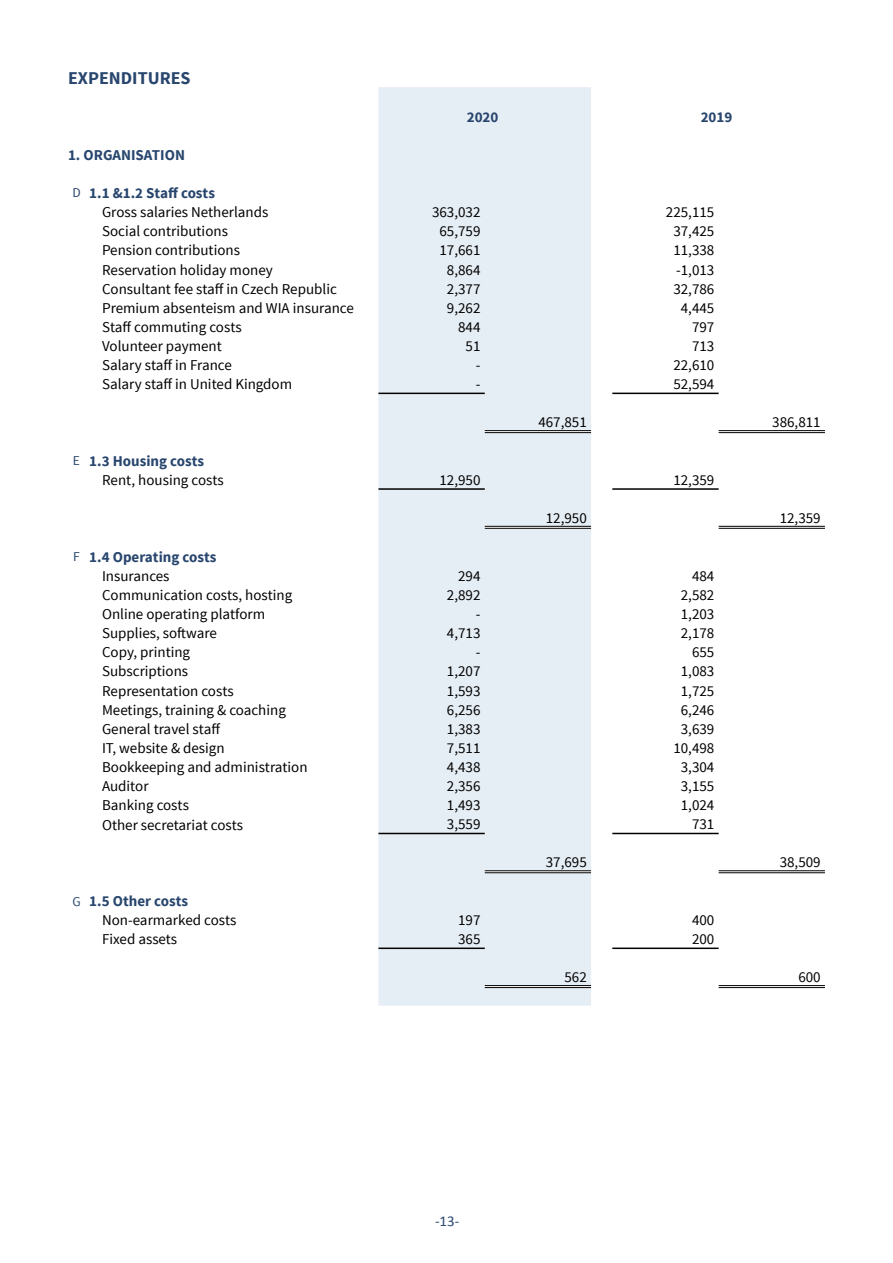
<style>
.page{position:relative;width:893px;height:1263px;background:#fff}
.page>*{position:absolute;margin:0;border:0;box-sizing:border-box;transform-origin:0 0}
.t1{font:700 18px "Source Sans Pro";color:#28466e}
.t2{font:15px/19.2px "Source Sans Pro";color:#000}
.t3{font:700 15px/19.2px "Source Sans Pro";color:#28466e}
.t4{font:15px "Calibri";color:#28466e}
.s1{font-size:13.5px;color:#28466e}
.s2{font-weight:700;color:#28466e}
.s3{font-weight:400;font-size:13.5px}
.s4{font-weight:400;color:#000}
</style>
<div class="page">
<div style="left:378px;top:87px;width:213px;height:919px;background:#e6eef5"></div>
<hr style="left:485px;top:430px;width:106px;height:3px;background:#fff">
<hr style="left:485px;top:526px;width:106px;height:3px;background:#fff">
<hr style="left:485px;top:870px;width:106px;height:3px;background:#fff">
<hr style="left:485px;top:985px;width:106px;height:3px;background:#fff">
<hr style="left:378px;top:393px;width:107px;height:1px;background:#000">
<hr style="left:612px;top:393px;width:107px;height:1px;background:#000">
<hr style="left:485px;top:430px;width:106px;height:1px;background:#000">
<hr style="left:485px;top:432px;width:106px;height:1px;background:#000">
<hr style="left:719px;top:430px;width:106px;height:1px;background:#000">
<hr style="left:719px;top:432px;width:106px;height:1px;background:#000">
<hr style="left:378px;top:488px;width:107px;height:2px;background:#000">
<hr style="left:612px;top:488px;width:107px;height:2px;background:#000">
<hr style="left:485px;top:526px;width:106px;height:1px;background:#000">
<hr style="left:485px;top:528px;width:106px;height:1px;background:#000">
<hr style="left:719px;top:526px;width:106px;height:1px;background:#000">
<hr style="left:719px;top:528px;width:106px;height:1px;background:#000">
<hr style="left:378px;top:833px;width:107px;height:1px;background:#000">
<hr style="left:612px;top:833px;width:107px;height:1px;background:#000">
<hr style="left:485px;top:870px;width:106px;height:1px;background:#000">
<hr style="left:485px;top:872px;width:106px;height:1px;background:#000">
<hr style="left:719px;top:870px;width:106px;height:1px;background:#000">
<hr style="left:719px;top:872px;width:106px;height:1px;background:#000">
<hr style="left:378px;top:947px;width:107px;height:2px;background:#000">
<hr style="left:612px;top:947px;width:107px;height:2px;background:#000">
<hr style="left:485px;top:985px;width:106px;height:1px;background:#000">
<hr style="left:485px;top:987px;width:106px;height:1px;background:#000">
<hr style="left:719px;top:985px;width:106px;height:1px;background:#000">
<hr style="left:719px;top:987px;width:106px;height:1px;background:#000">
<p class="t1" style="left:68px;top:67px;width:124px">EXPENDITURES</p>
<p class="t3" style="left:68px;top:146px;width:118px">1. ORGANISATION</p>
<p class="t2" style="left:102px;top:184px;width:168px;text-indent:-30px"><span class="s1">D</span> <span class="s2">1.1 &amp;1.2 Staff costs<br></span>Gross salaries Netherlands</p>
<p class="t3" style="left:467px;top:107px;width:33px">2020</p>
<p class="t3" style="left:701px;top:107px;width:33px">2019</p>
<p class="t2" style="left:432px;top:203px;width:50px">363,032</p>
<p class="t2" style="left:666px;top:203px;width:50px">225,115</p>
<p class="t2" style="left:102px;top:222px;width:127px">Social contributions</p>
<p class="t2" style="left:439px;top:222px;width:43px">65,759</p>
<p class="t2" style="left:673px;top:222px;width:43px">37,425</p>
<p class="t2" style="left:102px;top:241px;width:139px">Pension contributions</p>
<p class="t2" style="left:439px;top:241px;width:43px">17,661</p>
<p class="t2" style="left:673px;top:241px;width:43px">11,338</p>
<p class="t2" style="left:102px;top:260px;width:172px">Reservation holiday money</p>
<p class="t2" style="left:447px;top:260px;width:35px">8,864</p>
<p class="t2" style="left:676px;top:260px;width:40px">-1,013</p>
<p class="t2" style="left:102px;top:279px;width:236px">Consultant fee staff in Czech Republic</p>
<p class="t2" style="left:447px;top:279px;width:35px">2,377</p>
<p class="t2" style="left:673px;top:279px;width:43px">32,786</p>
<p class="t2" style="left:102px;top:299px;width:253px">Premium absenteism and WIA insurance</p>
<p class="t2" style="left:447px;top:299px;width:35px">9,262</p>
<p class="t2" style="left:681px;top:299px;width:35px">4,445</p>
<p class="t2" style="left:102px;top:318px;width:141px">Staff commuting costs</p>
<p class="t2" style="left:458px;top:318px;width:24px">844</p>
<p class="t2" style="left:692px;top:318px;width:24px">797</p>
<p class="t2" style="left:102px;top:337px;width:121px">Volunteer payment</p>
<p class="t2" style="left:466px;top:337px;width:16px">51</p>
<p class="t2" style="left:692px;top:337px;width:24px">713</p>
<p class="t2" style="left:102px;top:356px;width:131px">Salary staff in France</p>
<p class="t2" style="left:476px;top:356px;width:6px">-</p>
<p class="t2" style="left:673px;top:356px;width:43px">22,610</p>
<p class="t2" style="left:102px;top:375px;width:192px">Salary staff in United Kingdom</p>
<p class="t2" style="left:476px;top:375px;width:6px">-</p>
<p class="t2" style="left:673px;top:375px;width:43px">52,594</p>
<p class="t2" style="left:538px;top:413px;width:50px">467,851</p>
<p class="t2" style="left:772px;top:413px;width:50px">386,811</p>
<p class="t2" style="left:102px;top:452px;width:123px;text-indent:-29px"><span class="s1">E</span> <span class="s2">1.3 Housing costs<br></span>Rent, housing costs</p>
<p class="t2" style="left:439px;top:470px;width:43px">12,950</p>
<p class="t2" style="left:673px;top:470px;width:43px">12,359</p>
<p class="t2" style="left:546px;top:508px;width:43px">12,950</p>
<p class="t2" style="left:780px;top:508px;width:43px">12,359</p>
<p class="t3" style="left:102px;top:548px;width:116px;text-indent:-29px"><span class="s3">F</span> 1.4 Operating costs<br><span class="s4">Insurances</span></p>
<p class="t2" style="left:458px;top:566px;width:24px">294</p>
<p class="t2" style="left:692px;top:566px;width:24px">484</p>
<p class="t2" style="left:102px;top:586px;width:192px">Communication costs, hosting</p>
<p class="t2" style="left:447px;top:586px;width:35px">2,892</p>
<p class="t2" style="left:681px;top:586px;width:35px">2,582</p>
<p class="t2" style="left:102px;top:605px;width:165px">Online operating platform</p>
<p class="t2" style="left:476px;top:605px;width:6px">-</p>
<p class="t2" style="left:681px;top:605px;width:35px">1,203</p>
<p class="t2" style="left:102px;top:624px;width:116px">Supplies, software</p>
<p class="t2" style="left:447px;top:624px;width:35px">4,713</p>
<p class="t2" style="left:681px;top:624px;width:35px">2,178</p>
<p class="t2" style="left:102px;top:643px;width:90px">Copy, printing</p>
<p class="t2" style="left:476px;top:643px;width:6px">-</p>
<p class="t2" style="left:692px;top:643px;width:24px">655</p>
<p class="t2" style="left:102px;top:662px;width:88px">Subscriptions</p>
<p class="t2" style="left:447px;top:662px;width:35px">1,207</p>
<p class="t2" style="left:681px;top:662px;width:35px">1,083</p>
<p class="t2" style="left:102px;top:681px;width:133px">Representation costs</p>
<p class="t2" style="left:447px;top:681px;width:35px">1,593</p>
<p class="t2" style="left:681px;top:681px;width:35px">1,725</p>
<p class="t2" style="left:102px;top:700px;width:185px">Meetings, training &amp; coaching</p>
<p class="t2" style="left:447px;top:700px;width:35px">6,256</p>
<p class="t2" style="left:681px;top:700px;width:35px">6,246</p>
<p class="t2" style="left:102px;top:720px;width:120px">General travel staff</p>
<p class="t2" style="left:447px;top:720px;width:35px">1,383</p>
<p class="t2" style="left:681px;top:720px;width:35px">3,639</p>
<p class="t2" style="left:102px;top:739px;width:124px">IT, website &amp; design</p>
<p class="t2" style="left:447px;top:739px;width:35px">7,511</p>
<p class="t2" style="left:673px;top:739px;width:43px">10,498</p>
<p class="t2" style="left:102px;top:758px;width:207px">Bookkeeping and administration</p>
<p class="t2" style="left:447px;top:758px;width:35px">4,438</p>
<p class="t2" style="left:681px;top:758px;width:35px">3,304</p>
<p class="t2" style="left:102px;top:777px;width:48px">Auditor</p>
<p class="t2" style="left:447px;top:777px;width:35px">2,356</p>
<p class="t2" style="left:681px;top:777px;width:35px">3,155</p>
<p class="t2" style="left:102px;top:796px;width:88px">Banking costs</p>
<p class="t2" style="left:447px;top:796px;width:35px">1,493</p>
<p class="t2" style="left:681px;top:796px;width:35px">1,024</p>
<p class="t2" style="left:102px;top:815px;width:143px">Other secretariat costs</p>
<p class="t2" style="left:447px;top:815px;width:35px">3,559</p>
<p class="t2" style="left:692px;top:815px;width:24px">731</p>
<p class="t2" style="left:546px;top:853px;width:43px">37,695</p>
<p class="t2" style="left:780px;top:853px;width:43px">38,509</p>
<p class="t2" style="left:102px;top:892px;width:136px;text-indent:-30px"><span class="s1">G</span> <span class="s2">1.5 Other costs<br></span>Non-earmarked costs</p>
<p class="t2" style="left:458px;top:911px;width:24px">197</p>
<p class="t2" style="left:692px;top:911px;width:24px">400</p>
<p class="t2" style="left:102px;top:930px;width:77px">Fixed assets</p>
<p class="t2" style="left:458px;top:930px;width:24px">365</p>
<p class="t2" style="left:692px;top:930px;width:24px">200</p>
<p class="t2" style="left:564px;top:967px;width:24px">562</p>
<p class="t2" style="left:798px;top:967px;width:24px">600</p>
<p class="t4" style="left:435px;top:1212px;width:26px">-13-</p>
</div>
